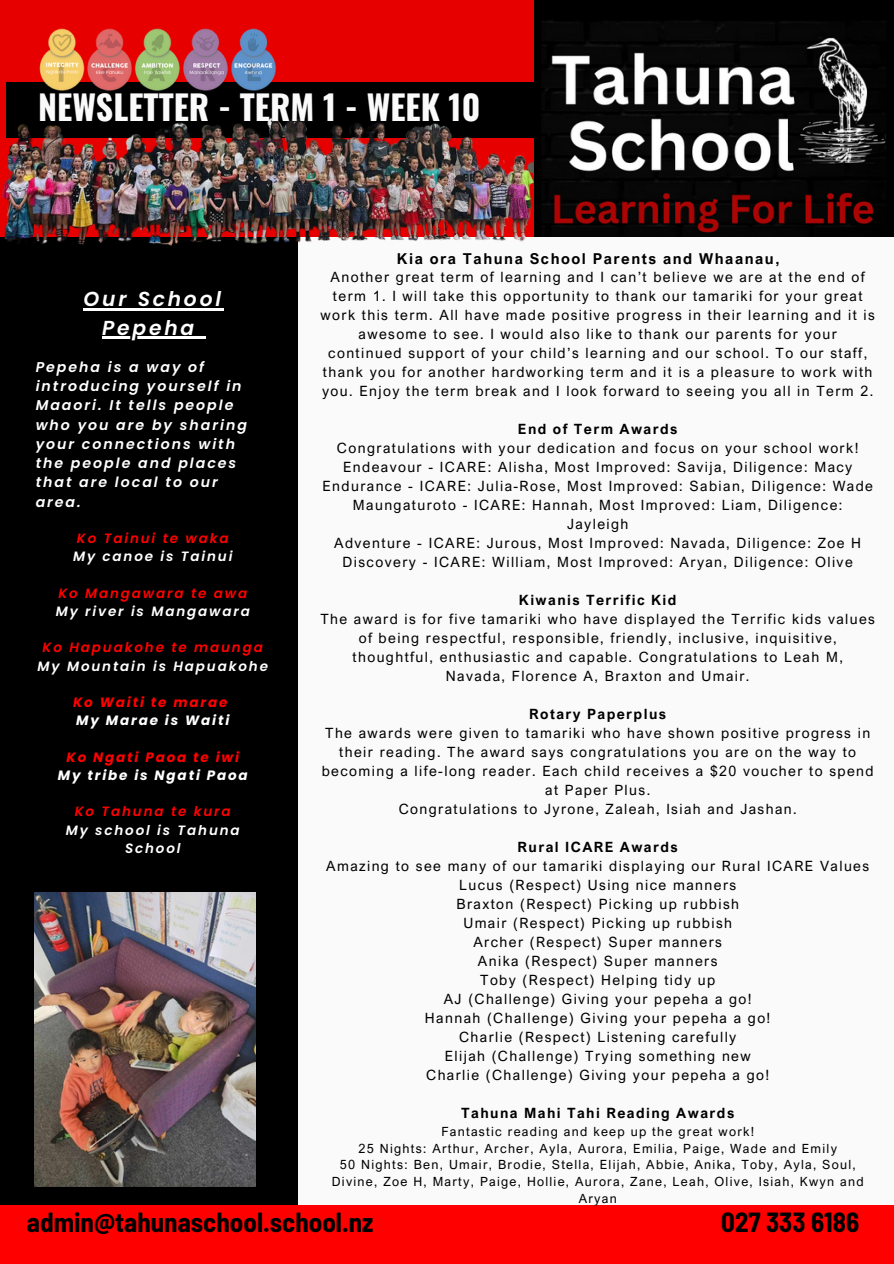
<style>
.page{position:relative;width:894px;height:1264px;background:#fff}
.page>*{position:absolute;margin:0;border:0;box-sizing:border-box;transform-origin:0 0}
.t1{font:700 33.9px "Oswald";color:#fafafa}
.t2{font:700 semi-condensed 27px "Barlow";color:#000}
.t3{font:italic 600 20.25px "Poppins";letter-spacing:.14em;color:#fff}
.t4{font:700 15px "Arial Nova";letter-spacing:.1em;color:#000}
.t5{font:14.1px/19px "Arial Nova";letter-spacing:.1em;color:#000;text-align:center}
.t6{font:italic 600 14.1px/19.2px "Poppins";letter-spacing:.14em;color:#fff}
.t7{font:700 14.1px "Arial Nova";letter-spacing:.1em;color:#000}
.t8{font:italic 600 13.5px/18.1px "Poppins";letter-spacing:.14em;color:#fff;text-align:center}
.t9{font:italic 600 13.5px "Poppins";letter-spacing:.14em;color:#f00}
.t10{font:italic 700 13.5px "Poppins";letter-spacing:.14em;color:#fff}
.t11{font:italic 700 13.5px "Poppins";letter-spacing:.14em;color:#f00}
.t12{font:12.6px/17px "Arial Nova";letter-spacing:.1em;color:#000;text-align:center}
.s1{font-weight:700}
</style>
<div class="page">
<div style="left:0;top:0;width:893px;height:1263px;background:#fafafa"></div>
<div style="left:0;top:220px;width:298px;height:985px;background:#000"></div>
<div style="left:0;top:1205px;width:893px;height:58px;background:#f00"></div>
<div style="left:0;top:0;width:893px;height:237px;background:#e60000"></div>
<img style="left:1px;top:82px;width:533px;height:164px">
<img style="left:534px;top:0;width:359px;height:236px">
<img style="left:38px;top:28px;width:240px;height:73px">
<img style="left:34px;top:892px;width:221px;height:294px">
<hr style="left:84px;top:308px;width:140px;height:2px;background:#fff">
<hr style="left:102px;top:336px;width:95px;height:2px;background:#fff">
<svg style="left:197px;top:336px;width:8px;height:2px"></svg>
<h5 class="t1" style="left:38px;top:80px;width:443px">NEWSLETTER - TERM 1 - WEEK 10</h5>
<h6 class="t3" style="left:84px;top:285px;width:139px">Our School</h6>
<h6 class="t3" style="left:102px;top:313px;width:94px">Pepeha</h6>
<h6 class="t6" style="left:36px;top:357px;width:170px">Pepeha is a way of</h6>
<h6 class="t6" style="left:36px;top:376px;width:213px">introducing yourself in<br>Maaori. It tells people who you are by sharing your connections with the people and places that are local to our area.</h6>
<h6 class="t9" style="left:77px;top:529px;width:153px">Ko Tainui te waka</h6>
<h6 class="t8" style="left:73px;top:547px;width:161px">My canoe is Tainui</h6>
<h6 class="t9" style="left:58px;top:583px;width:190px">Ko Mangawara te awa</h6>
<h6 class="t8" style="left:56px;top:602px;width:196px">My river is Mangawara</h6>
<h6 class="t9" style="left:43px;top:638px;width:222px">Ko Hapuakohe te maunga</h6>
<h6 class="t8" style="left:37px;top:656px;width:232px">My Mountain is Hapuakohe</h6>
<h6 class="t11" style="left:73px;top:692px;width:156px">Ko Waiti te marae</h6>
<p class="t10" style="left:76px;top:711px;width:155px">My Marae is Waiti</p>
<p class="t11" style="left:66px;top:747px;width:174px">Ko Ngati Paoa te iwi</p>
<h4 class="t10" style="left:58px;top:765px;width:191px">My tribe is Ngati Paoa</h4>
<h4 class="t9" style="left:75px;top:802px;width:157px">Ko Tahuna te kura</h4>
<h5 class="t8" style="left:66px;top:820px;width:175px">My school is Tahuna<br>School</h5>
<p class="t4" style="left:397px;top:249px;width:384px">Kia ora Tahuna School Parents and Whaanau,</p>
<h5 class="t5" style="left:320px;top:267px;width:555px">Another great term of learning and I can’t believe we are at the end of term 1. I will take this opportunity to thank our tamariki for your great work this term. All have made positive progress in their learning and it is awesome to see. I would also like to thank our parents for your continued support of your child’s learning and our school. To our staff, thank you for another hardworking term and it is a pleasure to work with you. Enjoy the term break and I look forward to seeing you all in Term 2.</h5>
<h5 class="t5" style="left:322px;top:419px;width:552px"><span class="s1">End of Term Awards<br></span>Congratulations with your dedication and focus on your school work!<br>Endeavour - ICARE: Alisha, Most Improved: Savija, Diligence: Macy Endurance - ICARE: Julia-Rose, Most Improved: Sabian, Diligence: Wade Maungaturoto - ICARE: Hannah, Most Improved: Liam, Diligence:<br>Jayleigh<br>Adventure - ICARE: Jurous, Most Improved: Navada, Diligence: Zoe H Discovery - ICARE: William, Most Improved: Aryan, Diligence: Olive</h5>
<h5 class="t5" style="left:320px;top:590px;width:556px"><span class="s1">Kiwanis Terrific Kid<br></span>The award is for five tamariki who have displayed the Terrific kids values of being respectful, responsible, friendly, inclusive, inquisitive, thoughtful, enthusiastic and capable. Congratulations to Leah M,<br>Navada, Florence A, Braxton and Umair.</h5>
<p class="t5" style="left:322px;top:703px;width:553px"><span class="s1">Rotary Paperplus<br></span>The awards were given to tamariki who have shown positive progress in their reading. The award says congratulations you are on the way to becoming a life-long reader. Each child receives a $20 voucher to spend at Paper Plus.<br>Congratulations to Jyrone, Zaleah, Isiah and Jashan.</p>
<p class="t5" style="left:326px;top:836px;width:544px"><span class="s1">Rural ICARE Awards<br></span>Amazing to see many of our tamariki displaying our Rural ICARE Values Lucus (Respect) Using nice manners<br>Braxton (Respect) Picking up rubbish<br>Umair (Respect) Picking up rubbish<br>Archer (Respect) Super manners<br>Anika (Respect) Super manners<br>Toby (Respect) Helping tidy up<br>AJ (Challenge) Giving your pepeha a go!<br>Hannah (Challenge) Giving your pepeha a go!<br>Charlie (Respect) Listening carefully<br>Elijah (Challenge) Trying something new<br>Charlie (Challenge) Giving your pepeha a go!</p>
<p class="t7" style="left:461px;top:1103px;width:274px">Tahuna Mahi Tahi Reading Awards</p>
<p class="t12" style="left:441px;top:1122px;width:314px">Fantastic reading and keep up the great work!</p>
<h2 class="t12" style="left:358px;top:1139px;width:480px">25 Nights: Arthur, Archer, Ayla, Aurora, Emilia, Paige, Wade and Emily</h2>
<h2 class="t12" style="left:332px;top:1156px;width:533px">50 Nights: Ben, Umair, Brodie, Stella, Elijah, Abbie, Anika, Toby, Ayla, Soul,<br>Divine, Zoe H, Marty, Paige, Hollie, Aurora, Zane, Leah, Olive, Isiah, Kwyn and<br>Aryan</h2>
<h3 class="t2" style="left:27px;top:1204px;width:348px">admin@tahunaschool.school.nz</h3>
<h4 class="t2" style="left:721px;top:1204px;width:139px">027 333 6186</h4>
</div>
